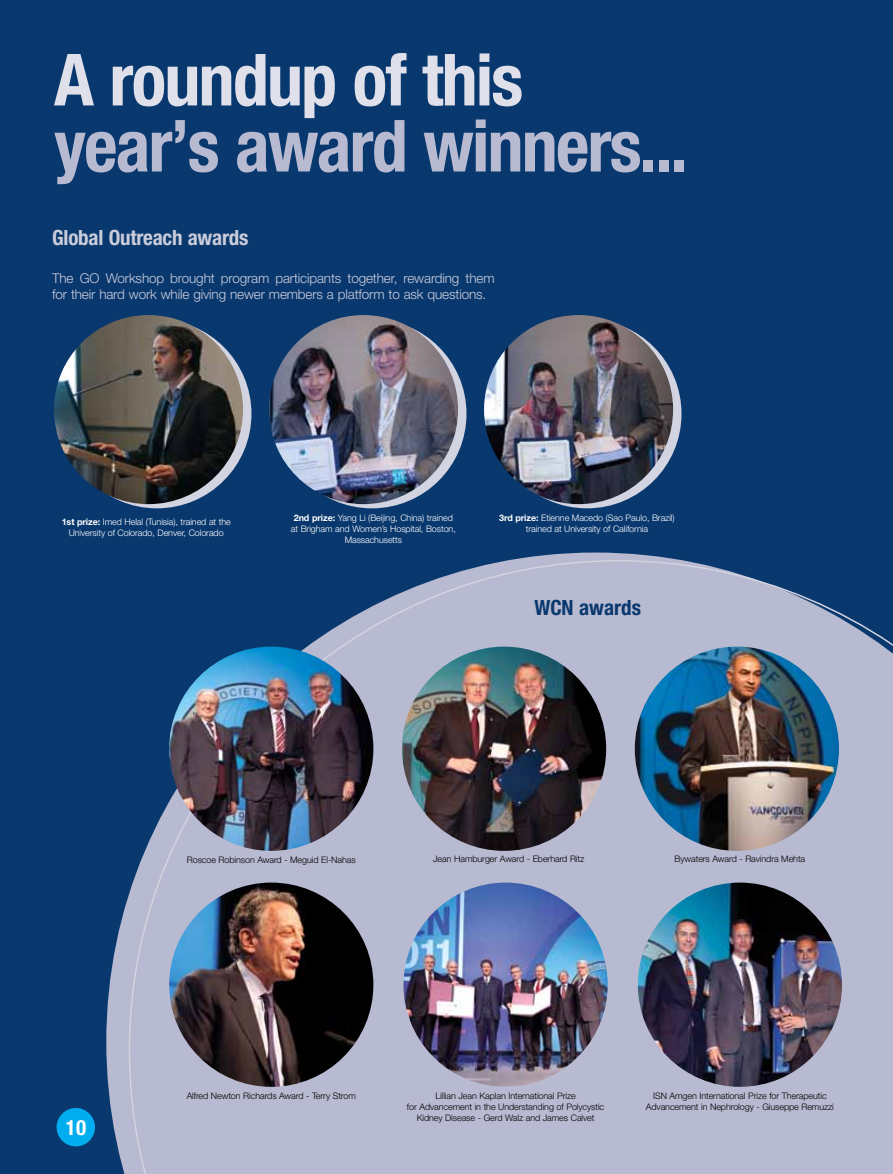
<style>
.page{position:relative;width:893px;height:1174px;background:#09386e}
.page>*{position:absolute;margin:0;border:0;box-sizing:border-box;transform-origin:0 0}
.t1{font:700 condensed 72px "Helvetica Neue LT Std";letter-spacing:-.025em;color:#b7bad0}
.t2{font:700 condensed 72px "Helvetica Neue LT Std";letter-spacing:-.025em;color:#dfe0e9}
.t3{font:700 condensed 21px "Helvetica Neue LT Std";letter-spacing:-.01em;color:#caccdc}
.t4{font:700 condensed 21px "Helvetica Neue LT Std";color:#09386e}
.t5{font:700 condensed 21px "Helvetica Neue LT Std";color:#fff}
.t6{font:300 13.5px/16.5px "Helvetica Neue LT Std";letter-spacing:-.01em;color:#caccdc}
.t7{font:300 9px/10.8px "Helvetica Neue LT Std";letter-spacing:-.01em;color:#000;text-align:center}
.t8{font:300 9px/10.8px "Helvetica Neue LT Std";letter-spacing:-.01em;color:#fff;text-align:center}
.s1{font-weight:700}
</style>
<div class="page">
<svg style="left:106px;top:552px;width:575px;height:622px"></svg>
<svg style="left:129px;top:560px;width:726px;height:614px"></svg>
<div style="left:855px;top:621px;width:38px;height:553px;background:#b7bad0"></div>
<div style="left:57px;top:1108px;width:38px;height:38px;background:#00aeef;border-radius:50%"></div>
<div style="left:62px;top:319px;width:189px;height:189px;background:#d3d4e1;border-radius:50%"></div>
<img style="left:54px;top:315px;width:189px;height:189px;border-radius:95px">
<div style="left:277px;top:319px;width:189px;height:189px;background:#d3d4e1;border-radius:50%"></div>
<img style="left:269px;top:315px;width:189px;height:189px;border-radius:95px">
<div style="left:492px;top:319px;width:189px;height:189px;background:#d3d4e1;border-radius:50%"></div>
<img style="left:484px;top:315px;width:189px;height:189px;border-radius:95px">
<img style="left:169px;top:646px;width:204px;height:205px;border-radius:102px">
<img style="left:402px;top:646px;width:204px;height:205px;border-radius:102px">
<img style="left:635px;top:646px;width:204px;height:205px;border-radius:102px">
<img style="left:169px;top:882px;width:204px;height:204px;border-radius:102px">
<img style="left:403px;top:882px;width:205px;height:204px">
<img style="left:638px;top:882px;width:204px;height:204px;border-radius:102px">
<h1 class="t2" style="left:54px;top:36px;width:471px">A roundup of this</h1>
<h1 class="t1" style="left:54px;top:102px;width:636px">year’s award winners...</h1>
<h2 class="t3" style="left:52px;top:225px;width:198px">Global Outreach awards</h2>
<h3 class="t6" style="left:52px;top:269px;width:444px">The GO Workshop brought program participants together, rewarding them for their hard work while giving newer members a platform to ask questions.</h3>
<p class="t8" style="left:62px;top:516px;width:171px"><span class="s1">1st prize:</span> Imed Helal (Tunisia), trained at the<br>University of Colorado, Denver, Colorado</p>
<p class="t8" style="left:291px;top:512px;width:166px"><span class="s1">2nd prize:</span> Yang Li (Beijing, China) trained at Brigham and Women’s Hospital, Boston,<br>Massachusetts</p>
<p class="t8" style="left:499px;top:512px;width:177px"><span class="s1">3rd prize:</span> Etienne Macedo (Sao Paulo, Brazil) trained at University of California</p>
<h2 class="t4" style="left:534px;top:595px;width:108px">WCN awards</h2>
<h2 class="t5" style="left:66px;top:1114px;width:22px">10</h2>
<p class="t7" style="left:187px;top:854px;width:170px">Roscoe Robinson Award - Meguid El-Nahas</p>
<p class="t7" style="left:433px;top:853px;width:153px">Jean Hamburger Award - Eberhard Ritz</p>
<p class="t7" style="left:675px;top:853px;width:132px">Bywaters Award - Ravindra Mehta</p>
<p class="t7" style="left:187px;top:1090px;width:171px">Alfred Newton Richards Award - Terry Strom</p>
<p class="t7" style="left:407px;top:1090px;width:199px">Lillian Jean Kaplan International Prize<br>for Advancement in the Understanding of Polycystic<br>Kidney Disease - Gerd Walz and James Calvet</p>
<p class="t7" style="left:646px;top:1090px;width:189px">ISN Amgen International Prize for Therapeutic<br>Advancement in Nephrology - Giuseppe Remuzzi</p>
</div>
